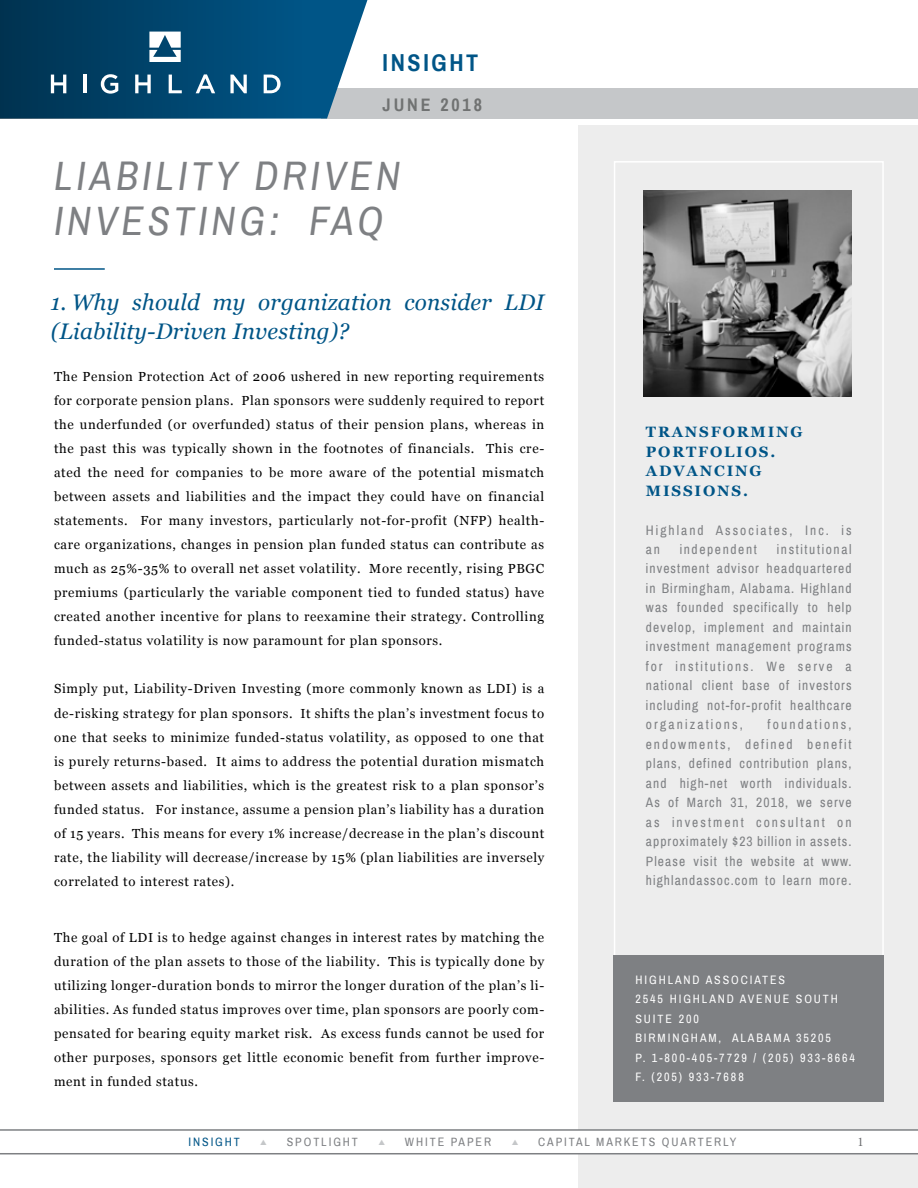
<style>
.page{position:relative;width:918px;height:1188px;background:#fff}
.page>*{position:absolute;margin:0;border:0;box-sizing:border-box;transform-origin:0 0}
.t1{font:italic 40.5px/45px "Archivo Narrow";letter-spacing:.1em;color:#7e8083}
.t2{font:700 24px "Archivo Narrow";letter-spacing:.11em;color:#005587}
.t3{font:italic 22.5px/28.5px "Georgia";letter-spacing:.01em;color:#005587}
.t4{font:700 18px "Archivo Narrow";letter-spacing:.16em;color:#707272}
.t5{font:700 15px/19.5px "Georgia";letter-spacing:.12em;color:#005587}
.t6{font:13.5px/19.5px "Archivo Narrow";letter-spacing:.08em;color:#7e8083;text-align:justify}
.t7{font:13.5px/19.5px "Archivo Narrow";letter-spacing:.15em;color:#7e8083}
.t8{font:13.5px "Archivo Narrow";letter-spacing:.12em;color:#7e8083}
.t9{font:13.2px/24px "Georgia";letter-spacing:.05em;color:#000;text-align:justify}
.t10{font:13.2px "Minion Pro";color:#6d6e71}
.t11{font:12px/19.5px "Archivo Narrow";letter-spacing:.16em;color:#fff}
.t12{font:12px "Archivo Narrow";letter-spacing:.16em;color:#7e8083}
.t13{font:12px "Archivo Narrow";letter-spacing:.16em;color:#005587}
.s1{color:#c5c7c9}
</style>
<div class="page">
<hr style="left:54px;top:268px;width:51px;height:2px;background:#005587">
<div style="left:322px;top:88px;width:596px;height:31px;background:#c5c7c9"></div>
<div style="left:579px;top:126px;width:339px;height:1062px;background:#ededed"></div>
<div style="left:614px;top:161px;width:270px;height:941px;border:2px solid #fff"></div>
<svg style="left:328px;top:0;width:39px;height:116px"></svg>
<div style="left:0;top:0;width:328px;height:119px;background:linear-gradient(to right,#013351,#00578a)"></div>
<svg style="left:149px;top:32px;width:32px;height:30px"></svg>
<svg style="left:51px;top:75px;width:15px;height:18px"></svg>
<hr style="left:83px;top:75px;width:3px;height:18px;background:#fff">
<svg style="left:101px;top:74px;width:17px;height:20px"></svg>
<svg style="left:135px;top:75px;width:16px;height:18px"></svg>
<svg style="left:169px;top:75px;width:13px;height:18px"></svg>
<svg style="left:196px;top:74px;width:19px;height:19px"></svg>
<svg style="left:230px;top:75px;width:17px;height:18px"></svg>
<svg style="left:264px;top:75px;width:17px;height:18px"></svg>
<img style="left:644px;top:190px;width:208px;height:206px">
<div style="left:614px;top:955px;width:270px;height:147px;background:#7e8083"></div>
<svg style="left:0;top:1129px;width:918px;height:25px"></svg>
<h2 class="t2" style="left:383px;top:48px;width:97px">INSIGHT</h2>
<h3 class="t4" style="left:383px;top:94px;width:101px">JUNE 2018</h3>
<h1 class="t1" style="left:54px;top:155px;width:348px">LIABILITY DRIVEN<br>INVESTING: FAQ</h1>
<h3 class="t3" style="left:51px;top:287px;width:495px">1. Why should my organization consider LDI (Liability-Driven Investing)?</h3>
<p class="t9" style="left:54px;top:364px;width:492px">The Pension Protection Act of 2006 ushered in new reporting requirements for corporate pension plans. Plan sponsors were suddenly required to report the underfunded (or overfunded) status of their pension plans, whereas in the past this was typically shown in the footnotes of financials. This cre&shy;ated the need for companies to be more aware of the potential mismatch between assets and liabilities and the impact they could have on financial statements. For many investors, particularly not-for-profit (NFP) health&shy;care organizations, changes in pension plan funded status can contribute as much as 25%-35% to overall net asset volatility. More recently, rising PBGC premiums (particularly the variable component tied to funded status) have created another incentive for plans to reexamine their strategy. Controlling funded-status volatility is now paramount for plan sponsors.</p>
<p class="t9" style="left:54px;top:676px;width:492px">Simply put, Liability-Driven Investing (more commonly known as LDI) is a de-risking strategy for plan sponsors. It shifts the plan’s investment focus to one that seeks to minimize funded-status volatility, as opposed to one that is purely returns-based. It aims to address the potential duration mismatch between assets and liabilities, which is the greatest risk to a plan sponsor’s funded status. For instance, assume a pension plan’s liability has a duration of 15 years. This means for every 1% increase/decrease in the plan’s discount rate, the liability will decrease/increase by 15% (plan liabilities are inversely correlated to interest rates).</p>
<p class="t9" style="left:54px;top:925px;width:492px">The goal of LDI is to hedge against changes in interest rates by matching the duration of the plan assets to those of the liability. This is typically done by utilizing longer-duration bonds to mirror the longer duration of the plan’s li&shy;abilities. As funded status improves over time, plan sponsors are poorly com&shy;pensated for bearing equity market risk. As excess funds cannot be used for other purposes, sponsors get little economic benefit from further improve&shy;ment in funded status.</p>
<p class="t5" style="left:646px;top:421px;width:158px">TRANSFORMING<br>PORTFOLIOS.<br>ADVANCING<br>MISSIONS.</p>
<p class="t7" style="left:646px;top:520px;width:207px">Highland Associates, Inc. is an</p>
<p class="t6" style="left:646px;top:540px;width:207px;text-indent:131px">institutional investment advisor headquartered in Birmingham, Alabama. Highland was founded specifically to help develop, implement and maintain investment management programs for institutions. We serve a national client base of investors including not-for-profit healthcare organizations,</p>
<p class="t8" style="left:680px;top:541px;width:79px">independent</p>
<p class="t6" style="left:646px;top:715px;width:207px;text-indent:122px">foundations, endowments, defined benefit plans, defined contribution plans, and high-net worth individuals.<br>As of March 31, 2018, we serve as investment consultant on approximately $23 billion in assets.<br>Please visit the website at www. highlandassoc.com to learn more.</p>
<p class="t11" style="left:635px;top:970px;width:221px">HIGHLAND ASSOCIATES<br>2545 HIGHLAND AVENUE SOUTH<br>SUITE 200<br>BIRMINGHAM, ALABAMA 35205<br>P. 1-800-405-7729 / (205) 933-8664<br>F. (205) 933-7688</p>
<p class="t13" style="left:189px;top:1135px;width:53px">INSIGHT</p>
<p class="t12" style="left:260px;top:1135px;width:99px"><span class="s1">▲</span> SPOTLIGHT</p>
<p class="t12" style="left:378px;top:1135px;width:114px"><span class="s1">▲</span> WHITE PAPER</p>
<p class="t12" style="left:512px;top:1135px;width:226px"><span class="s1">▲</span> CAPITAL MARKETS QUARTERLY</p>
<p class="t10" style="left:858px;top:1133px;width:8px">1</p>
</div>
